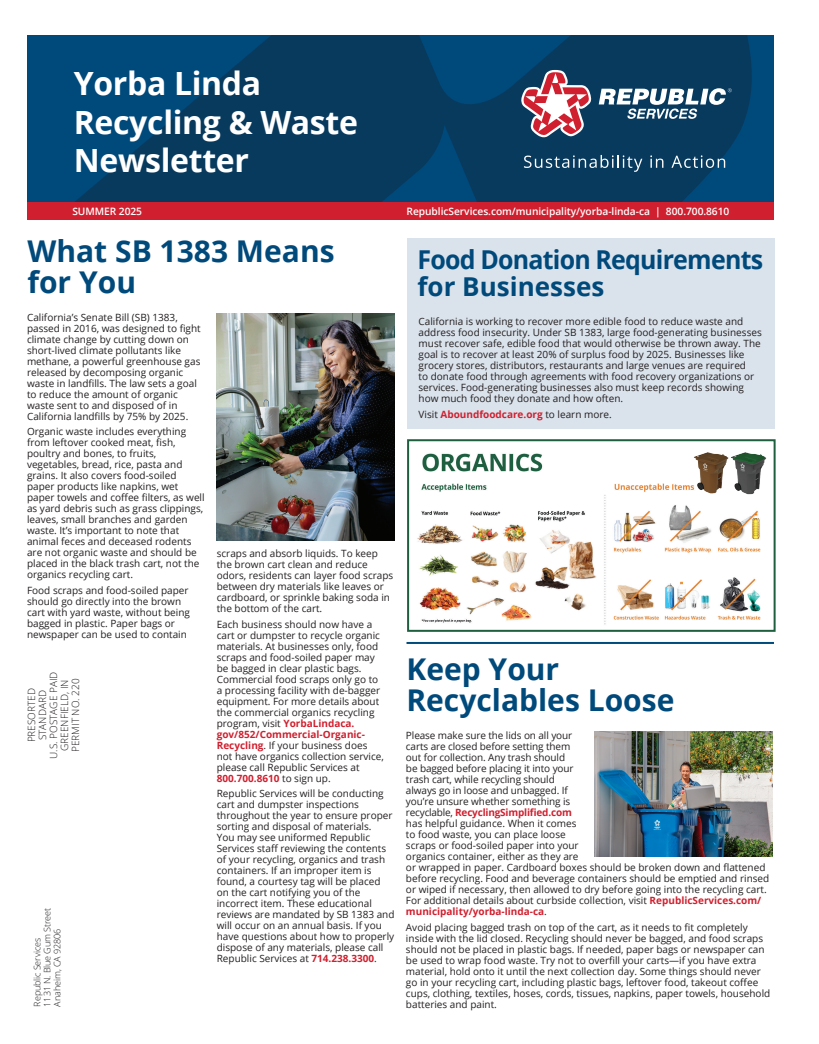
<style>
.page{position:relative;width:819px;height:1044px;background:#fff}
.page>*{position:absolute;margin:0;border:0;box-sizing:border-box;transform-origin:0 0}
.t1{font:700 32px/38.4px "Open Sans";letter-spacing:-.01em;color:#fff}
.t2{font:700 30px/31px "Open Sans";color:#00497b}
.t3{font:700 26px/27px "Open Sans";letter-spacing:-.03em;color:#00497b;scale:.96 1}
.t4{font:600 10.2px "Open Sans";letter-spacing:-.005em;color:#fff}
.t5{font:10px/11px "Open Sans";color:#231f20}
.t6{font:300 10px/11px "Open Sans";color:#231f20;text-align:center}
.t7{font:700 10px "Open Sans";color:#d0202f}
.t8{font:300 9px/10px "Open Sans";letter-spacing:-.01em;color:#231f20}
.s1{font-weight:400;color:#231f20}
.s2{font-weight:700;color:#d0202f}
</style>
<div class="page">
<div style="left:407px;top:239px;width:368px;height:190px;background:#dae2eb"></div>
<div style="left:27px;top:202px;width:747px;height:17px;background:#d0202f"></div>
<svg style="left:27px;top:36px;width:737px;height:166px;background:#053f68"></svg>
<svg style="left:524px;top:155px;width:118px;height:17px;background:#345d7b"></svg>
<svg style="left:650px;top:155px;width:13px;height:13px"></svg>
<svg style="left:671px;top:155px;width:54px;height:13px"></svg>
<svg style="left:521px;top:70px;width:71px;height:67px"></svg>
<svg style="left:599px;top:88px;width:133px;height:31px"></svg>
<img style="left:217px;top:313px;width:177px;height:228px">
<img style="left:417px;top:453px;width:344px;height:172px">
<div style="left:407px;top:439px;width:369px;height:193px;border:2px solid #1e5f3e"></div>
<img style="left:723px;top:452px;width:44px;height:48px">
<img style="left:686px;top:452px;width:49px;height:46px">
<hr style="left:407px;top:642px;width:367px;height:2px;background:#00497b">
<img style="left:595px;top:732px;width:177px;height:125px">
<h1 class="t1" style="left:74px;top:64px;width:286px">Yorba Linda<br>Recycling &amp; Waste<br>Newsletter</h1>
<p class="t4" style="left:72px;top:204px;width:71px">SUMMER 2025</p>
<p class="t4" style="left:407px;top:204px;width:324px">RepublicServices.com/municipality/yorba-linda-ca | 800.700.8610</p>
<h2 class="t2" style="left:27px;top:234px;width:309px">What SB 1383 Means for You</h2>
<h3 class="t3" style="left:418px;top:245px;width:361px">Food Donation Requirements for Businesses</h3>
<p class="t5" style="left:27px;top:311px;width:175px">California’s Senate Bill (SB) 1383, passed in 2016, was designed to fight climate change by cutting down on short-lived climate pollutants like methane, a powerful greenhouse gas released by decomposing organic waste in landfills. The law sets a goal to reduce the amount of organic waste sent to and disposed of in California landfills by 75% by 2025.</p>
<p class="t5" style="left:27px;top:426px;width:179px">Organic waste includes everything from leftover cooked meat, fish, poultry and bones, to fruits, vegetables, bread, rice, pasta and grains. It also covers food-soiled paper products like napkins, wet paper towels and coffee filters, as well as yard debris such as grass clippings, leaves, small branches and garden waste. It’s important to note that animal feces and deceased rodents are not organic waste and should be placed in the black trash cart, not the organics recycling cart.</p>
<p class="t5" style="left:27px;top:584px;width:165px">Food scraps and food-soiled paper should go directly into the brown cart with yard waste, without being bagged in plastic. Paper bags or newspaper can be used to contain</p>
<p class="t6" style="left:26px;top:759px;width:88px;rotate:-90deg">PRESORTED<br>STANDARD<br>U.S. POSTAGE PAID<br>GREENFIELD, IN<br>PERMIT NO. 220</p>
<p class="t8" style="left:32px;top:1007px;width:100px;rotate:-90deg">Republic Services<br>1131 N. Blue Gum Street<br>Anaheim, CA 92806</p>
<p class="t5" style="left:419px;top:316px;width:345px">California is working to recover more edible food to reduce waste and address food insecurity. Under SB 1383, large food-generating businesses must recover safe, edible food that would otherwise be thrown away. The goal is to recover at least 20% of surplus food by 2025. Businesses like grocery stores, distributors, restaurants and large venues are required<br>to donate food through agreements with food recovery organizations or services. Food-generating businesses also must keep records showing how much food they donate and how often.</p>
<p class="t7" style="left:419px;top:407px;width:195px"><span class="s1">Visit</span> Aboundfoodcare.org <span class="s1">to learn more.</span></p>
<p class="t5" style="left:217px;top:548px;width:178px">scraps and absorb liquids. To keep the brown cart clean and reduce odors, residents can layer food scraps between dry materials like leaves or cardboard, or sprinkle baking soda in the bottom of the cart.</p>
<p class="t5" style="left:217px;top:618px;width:169px">Each business should now have a cart or dumpster to recycle organic materials. At businesses only, food scraps and food-soiled paper may be bagged in clear plastic bags.<br>Commercial food scraps only go to a processing facility with de-bagger equipment. For more details about the commercial organics recycling program, visit <span class="s2">YorbaLindaca. gov/852/Commercial-Organic-Recycling</span>. If your business does not have organics collection service, please call Republic Services at <span class="s2">800.700.8610</span> to sign up.</p>
<p class="t5" style="left:217px;top:788px;width:179px">Republic Services will be conducting cart and dumpster inspections throughout the year to ensure proper sorting and disposal of materials.<br>You may see uniformed Republic Services staff reviewing the contents of your recycling, organics and trash containers. If an improper item is found, a courtesy tag will be placed on the cart notifying you of the incorrect item. These educational reviews are mandated by SB 1383 and will occur on an annual basis. If you have questions about how to properly dispose of any materials, please call Republic Services at <span class="s2">714.238.3300</span>.</p>
<h2 class="t2" style="left:406px;top:653px;width:270px">Keep Your<br>Recyclables Loose</h2>
<p class="t5" style="left:406px;top:730px;width:365px">Please make sure the lids on all your<br>carts are closed before setting them<br>out for collection. Any trash should<br>be bagged before placing it into your<br>trash cart, while recycling should<br>always go in loose and unbagged. If<br>you’re unsure whether something is<br>recyclable, <span class="s2">RecyclingSimplified.com<br></span>has helpful guidance. When it comes<br>to food waste, you can place loose<br>scraps or food-soiled paper into your<br>organics container, either as they are<br>or wrapped in paper. Cardboard boxes should be broken down and flattened before recycling. Food and beverage containers should be emptied and rinsed or wiped if necessary, then allowed to dry before going into the recycling cart.<br>For additional details about curbside collection, visit <span class="s2">RepublicServices.com/ municipality/yorba-linda-ca</span>.</p>
<p class="t5" style="left:406px;top:921px;width:366px">Avoid placing bagged trash on top of the cart, as it needs to fit completely inside with the lid closed. Recycling should never be bagged, and food scraps should not be placed in plastic bags. If needed, paper bags or newspaper can be used to wrap food waste. Try not to overfill your carts—if you have extra material, hold onto it until the next collection day. Some things should never go in your recycling cart, including plastic bags, leftover food, takeout coffee cups, clothing, textiles, hoses, cords, tissues, napkins, paper towels, household batteries and paint.</p>
</div>
